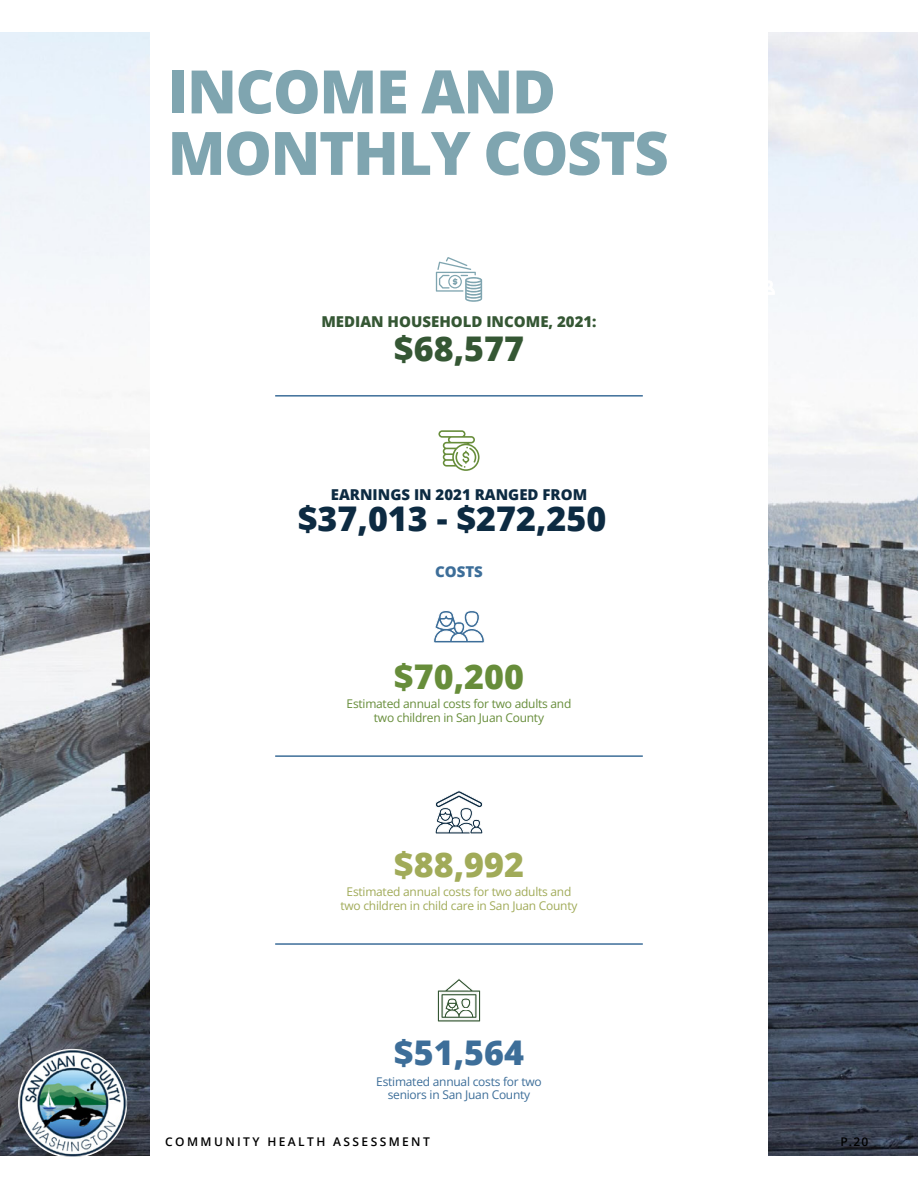
<style>
.page{position:relative;width:918px;height:1188px;background:#fff}
.page>*{position:absolute;margin:0;border:0;box-sizing:border-box;transform-origin:0 0}
.t1{font:800 60px/61.5px "Open Sans";letter-spacing:-.025em;color:#7fa5b0}
.t2{font:800 34.05px "Open Sans";color:#0d2b42}
.t3{font:800 34.05px "Open Sans";color:#355734}
.t4{font:800 34.05px "Open Sans";color:#678d3a}
.t5{font:800 34.05px "Open Sans";color:#a1ab59}
.t6{font:800 34.05px "Open Sans";color:#3d6e99}
.t7{font:800 15px "Open Sans";color:#355734}
.t8{font:800 15px "Open Sans";color:#0d2b42}
.t9{font:800 15px "Open Sans";color:#3d6e99}
.t10{font:12px/13.5px "Open Sans";letter-spacing:-.02em;color:#a1ab59;text-align:center}
.t11{font:12px/13.5px "Open Sans";letter-spacing:-.02em;color:#678d3a;text-align:center}
.t12{font:12px/13.5px "Open Sans";letter-spacing:-.02em;color:#3d6e99;text-align:center}
.t13{font:600 12px "Open Sans";letter-spacing:.2em;color:#000}
</style>
<div class="page">
<img style="left:768px;top:32px;width:150px;height:1124px">
<img style="left:0;top:32px;width:150px;height:1124px">
<svg style="left:436px;top:257px;width:46px;height:45px"></svg>
<svg style="left:433px;top:610px;width:52px;height:33px"></svg>
<svg style="left:768px;top:280px;width:7px;height:15px"></svg>
<svg style="left:435px;top:790px;width:48px;height:44px"></svg>
<svg style="left:437px;top:979px;width:44px;height:43px"></svg>
<hr style="left:275px;top:395px;width:368px;height:2px;background:#3d6e99">
<hr style="left:275px;top:755px;width:368px;height:2px;background:#3d6e99">
<hr style="left:275px;top:943px;width:368px;height:2px;background:#3d6e99">
<svg style="left:438px;top:430px;width:42px;height:41px"></svg>
<img style="left:19px;top:1050px;width:107px;height:106px">
<h1 class="t1" style="left:168px;top:58px;width:503px">INCOME AND<br>MONTHLY COSTS</h1>
<p class="t7" style="left:321px;top:310px;width:277px">MEDIAN HOUSEHOLD INCOME, 2021:</p>
<h2 class="t3" style="left:394px;top:323px;width:132px">$68,577</h2>
<p class="t8" style="left:331px;top:483px;width:258px">EARNINGS IN 2021 RANGED FROM</p>
<h2 class="t2" style="left:298px;top:493px;width:310px">$37,013 - $272,250</h2>
<p class="t9" style="left:435px;top:560px;width:49px">COSTS</p>
<h2 class="t4" style="left:394px;top:650px;width:132px">$70,200</h2>
<p class="t11" style="left:347px;top:697px;width:226px">Estimated annual costs for two adults and two children in San Juan County</p>
<h2 class="t5" style="left:394px;top:839px;width:132px">$88,992</h2>
<p class="t10" style="left:340px;top:885px;width:239px">Estimated annual costs for two adults and two children in child care in San Juan County</p>
<h2 class="t6" style="left:394px;top:1027px;width:132px">$51,564</h2>
<p class="t12" style="left:376px;top:1074px;width:167px">Estimated annual costs for two seniors in San Juan County</p>
<p class="t13" style="left:165px;top:1133px;width:266px">COMMUNITY HEALTH ASSESSMENT</p>
<p class="t13" style="left:840px;top:1133px;width:29px">P.20</p>
</div>
